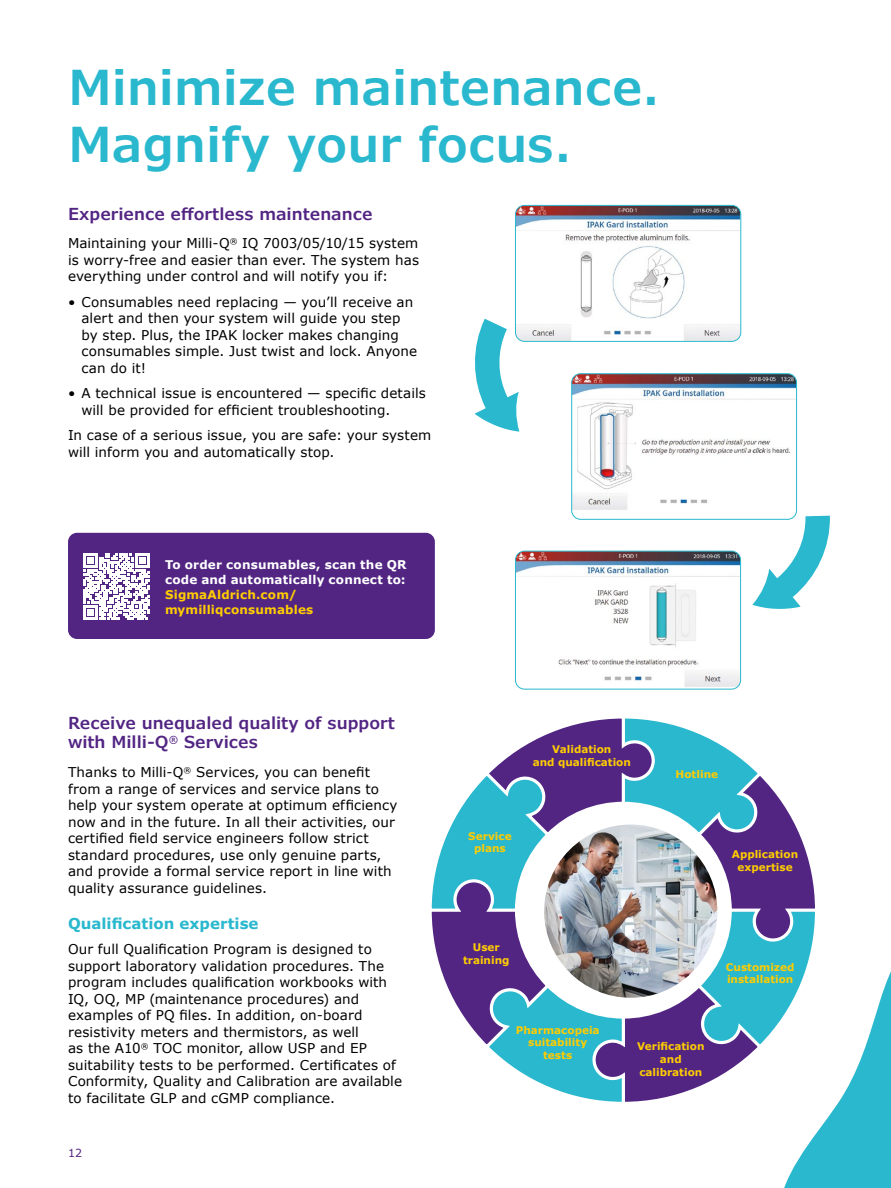
<style>
.page{position:relative;width:891px;height:1188px;background:#fff}
.page>*{position:absolute;margin:0;border:0;box-sizing:border-box;transform-origin:0 0}
.t1{font:600 48px/57.6px "Verdana Pro";color:#29b8ce}
.t2{font:600 16.5px/19.5px "Verdana Pro";color:#522583}
.t3{font:700 15px "Verdana Pro";color:#29b8ce}
.t4{font:13.5px/16.5px "Verdana";letter-spacing:.005em;color:#000}
.t5{font:700 12px/15px "Verdana Pro";letter-spacing:.015em;color:#fff}
.t6{font:700 12px/15px "Verdana Pro";letter-spacing:.01em;color:#fc0}
.t7{font:11.1px "Verdana Pro";color:#522583}
.t8{font:700 10.5px/12.6px "Verdana Pro";color:#fc0;text-align:center}
</style>
<div class="page">
<div style="left:68px;top:533px;width:367px;height:106px;background:#522583;border-radius:9px"></div>
<img style="left:515px;top:205px;width:226px;height:136px">
<div style="left:515px;top:205px;width:226px;height:137px;border:1px solid #29b8ce;border-radius:9px"></div>
<img style="left:572px;top:374px;width:225px;height:145px">
<div style="left:572px;top:374px;width:225px;height:146px;border:1px solid #29b8ce;border-radius:9px"></div>
<img style="left:515px;top:551px;width:226px;height:138px">
<div style="left:515px;top:551px;width:226px;height:138px;border:1px solid #29b8ce;border-radius:9px"></div>
<svg style="left:83px;top:553px;width:67px;height:67px"></svg>
<svg style="left:474px;top:319px;width:45px;height:113px"></svg>
<svg style="left:752px;top:516px;width:78px;height:93px"></svg>
<svg style="left:431px;top:718px;width:431px;height:470px"></svg>
<img style="left:862px;top:971px;width:29px;height:217px">
<h1 class="t1" style="left:68px;top:59px;width:594px">Minimize maintenance.<br>Magnify your focus.</h1>
<p class="t2" style="left:68px;top:204px;width:306px">Experience effortless maintenance</p>
<p class="t4" style="left:68px;top:236px;width:353px;text-align:justify">Maintaining your Milli-Q<sup>®</sup> IQ 7003/05/10/15 system is worry-free and easier than ever. The system has everything under control and will notify you if:</p>
<p class="t4" style="left:82px;top:294px;width:337px;text-indent:-14px">• Consumables need replacing — you’ll receive an alert and then your system will guide you step by step. Plus, the IPAK locker makes changing consumables simple. Just twist and lock. Anyone can do it!</p>
<p class="t4" style="left:82px;top:386px;width:346px;text-indent:-14px">• A technical issue is encountered — specific details will be provided for efficient troubleshooting.</p>
<p class="t4" style="left:68px;top:428px;width:365px">In case of a serious issue, you are safe: your system will inform you and automatically stop.</p>
<p class="t5" style="left:165px;top:557px;width:243px">To order consumables, scan the QR code and automatically connect to:</p>
<p class="t6" style="left:165px;top:587px;width:150px">SigmaAldrich.com/ mymilliqconsumables</p>
<p class="t2" style="left:68px;top:713px;width:328px">Receive unequaled quality of support with Milli-Q<sup>®</sup> Services</p>
<p class="t4" style="left:68px;top:764px;width:331px">Thanks to Milli-Q<sup>®</sup> Services, you can benefit from a range of services and service plans to help your system operate at optimum efficiency now and in the future. In all their activities, our certified field service engineers follow strict standard procedures, use only genuine parts, and provide a formal service report in line with quality assurance guidelines.</p>
<p class="t3" style="left:68px;top:913px;width:192px">Qualification expertise</p>
<p class="t4" style="left:68px;top:941px;width:336px">Our full Qualification Program is designed to support laboratory validation procedures. The program includes qualification workbooks with IQ, OQ, MP (maintenance procedures) and examples of PQ files. In addition, on-board resistivity meters and thermistors, as well<br>as the A10<sup>®</sup> TOC monitor, allow USP and EP suitability tests to be performed. Certificates of Conformity, Quality and Calibration are available to facilitate GLP and cGMP compliance.</p>
<p class="t7" style="left:68px;top:1146px;width:16px">12</p>
<p class="t8" style="left:533px;top:743px;width:100px">Validation<br>and qualification</p>
<p class="t8" style="left:468px;top:830px;width:45px">Service plans</p>
<p class="t8" style="left:676px;top:768px;width:44px">Hotline</p>
<p class="t8" style="left:732px;top:848px;width:68px">Application expertise</p>
<p class="t8" style="left:463px;top:941px;width:48px">User training</p>
<p class="t8" style="left:516px;top:1024px;width:85px">Pharmacopeia suitability tests</p>
<p class="t8" style="left:726px;top:961px;width:70px;text-align:left">Customized installation</p>
<p class="t8" style="left:637px;top:1040px;width:69px">Verification and calibration</p>
</div>
